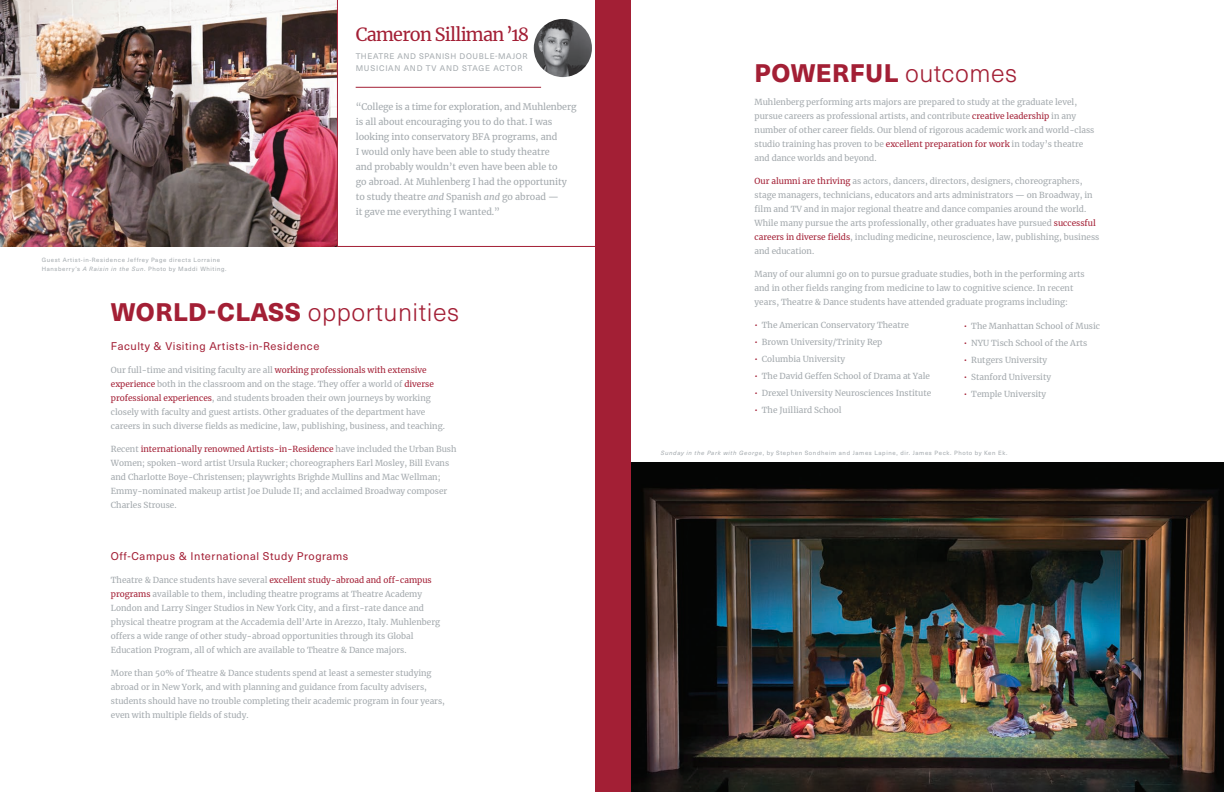
<style>
.page{position:relative;width:1224px;height:792px;background:#fff}
.page>*{position:absolute;margin:0;border:0;box-sizing:border-box;transform-origin:0 0}
.t1{font:300 25px "Neue Haas Unica Pro";letter-spacing:.02em;color:#a31f35}
.t2{font:800 25px "Neue Haas Unica Pro";letter-spacing:.02em;color:#a31f35}
.t3{font:18px "Merriweather";letter-spacing:-.04em;color:#a31f35}
.t4{font:11px "Neue Haas Unica Pro";letter-spacing:.05em;color:#a31f35}
.t5{font:9px/15px "Merriweather";color:#a3a9ad}
.t6{font:8.2px/14px "Merriweather";color:#a3a9ad}
.t7{font:8px "Neue Haas Unica Pro";letter-spacing:.08em;color:#a3a9ad}
.t8{font:6px/9px "Neue Haas Unica Pro";letter-spacing:.1em;color:#a3a9ad}
.s1{font-style:italic}
.s2{font-weight:800}
.s3{color:#a31f35}
.s4{font-weight:300}
</style>
<div class="page">
<img style="left:631px;top:463px;width:593px;height:329px">
<img style="left:0;top:0;width:337px;height:247px">
<svg style="left:337px;top:0;width:258px;height:247px"></svg>
<hr style="left:356px;top:87px;width:185px;height:1px;background:#a31f35">
<div style="left:595px;top:0;width:36px;height:792px;background:#a31f35"></div>
<img style="left:534px;top:19px;width:58px;height:58px;border-radius:29px">
<p class="t8" style="left:42px;top:255px;width:186px">Guest Artist-in-Residence Jeffrey Page directs Lorraine<br>Hansberry’s <span class="s1">A Raisin in the Sun</span>. Photo by Maddi Whiting.</p>
<p class="t3" style="left:356px;top:22px;width:175px">Cameron Silliman ’18</p>
<p class="t7" style="left:356px;top:51px;width:173px">THEATRE AND SPANISH DOUBLE-MAJOR</p>
<p class="t7" style="left:356px;top:63px;width:168px">MUSICIAN AND TV AND STAGE ACTOR</p>
<p class="t5" style="left:356px;top:99px;width:222px">“College is a time for exploration, and Muhlenberg is all about encouraging you to do that. I was looking into conservatory BFA programs, and<br>I would only have been able to study theatre<br>and probably wouldn’t even have been able to<br>go abroad. At Muhlenberg I had the opportunity to study theatre <span class="s1">and</span> Spanish <span class="s1">and</span> go abroad —<br>it gave me everything I wanted.”</p>
<p class="t1" style="left:111px;top:298px;width:350px"><span class="s2">WORLD-CLASS</span> opportunities</p>
<p class="t4" style="left:111px;top:340px;width:210px">Faculty &amp; Visiting Artists-in-Residence</p>
<p class="t6" style="left:111px;top:363px;width:336px">Our full-time and visiting faculty are all <span class="s3">working professionals with extensive experience</span> both in the classroom and on the stage. They offer a world of <span class="s3">diverse professional experiences</span>, and students broaden their own journeys by working closely with faculty and guest artists. Other graduates of the department have careers in such diverse fields as medicine, law, publishing, business, and teaching.</p>
<p class="t6" style="left:111px;top:442px;width:347px">Recent <span class="s3">internationally renowned Artists-in-Residence</span> have included the Urban Bush Women; spoken-word artist Ursula Rucker; choreographers Earl Mosley, Bill Evans and Charlotte Boye-Christensen; playwrights Brighde Mullins and Mac Wellman; Emmy-nominated makeup artist Joe Dulude II; and acclaimed Broadway composer Charles Strouse.</p>
<p class="t4" style="left:111px;top:550px;width:239px">Off-Campus &amp; International Study Programs</p>
<p class="t6" style="left:111px;top:573px;width:331px">Theatre &amp; Dance students have several <span class="s3">excellent study-abroad and off-campus programs</span> available to them, including theatre programs at Theatre Academy London and Larry Singer Studios in New York City, and a first-rate dance and physical theatre program at the Accademia dell’Arte in Arezzo, Italy. Muhlenberg offers a wide range of other study-abroad opportunities through its Global Education Program, all of which are available to Theatre &amp; Dance majors.</p>
<p class="t6" style="left:111px;top:666px;width:336px">More than 50% of Theatre &amp; Dance students spend at least a semester studying abroad or in New York, and with planning and guidance from faculty advisers, students should have no trouble completing their academic program in four years, even with multiple fields of study.</p>
<p class="t2" style="left:755px;top:58px;width:264px">POWERFUL <span class="s4">outcomes</span></p>
<p class="t6" style="left:755px;top:95px;width:341px">Muhlenberg performing arts majors are prepared to study at the graduate level, pursue careers as professional artists, and contribute <span class="s3">creative leadership</span> in any number of other career fields. Our blend of rigorous academic work and world-class studio training has proven to be <span class="s3">excellent preparation for work</span> in today’s theatre and dance worlds and beyond.</p>
<p class="t6" style="left:755px;top:174px;width:346px"><span class="s3">Our alumni are thriving</span> as actors, dancers, directors, designers, choreographers, stage managers, technicians, educators and arts administrators — on Broadway, in film and TV and in major regional theatre and dance companies around the world.<br>While many pursue the arts professionally, other graduates have pursued <span class="s3">successful careers in diverse fields</span>, including medicine, neuroscience, law, publishing, business and education.</p>
<p class="t6" style="left:755px;top:267px;width:332px">Many of our alumni go on to pursue graduate studies, both in the performing arts and in other fields ranging from medicine to law to cognitive science. In recent years, Theatre &amp; Dance students have attended graduate programs including:</p>
<p class="t6" style="left:755px;top:318px;width:156px"><span class="s3">•</span> The American Conservatory Theatre</p>
<p class="t6" style="left:755px;top:335px;width:129px"><span class="s3">•</span> Brown University/Trinity Rep</p>
<p class="t6" style="left:755px;top:352px;width:92px"><span class="s3">•</span> Columbia University</p>
<p class="t6" style="left:755px;top:369px;width:177px"><span class="s3">•</span> The David Geffen School of Drama at Yale</p>
<p class="t6" style="left:755px;top:386px;width:178px"><span class="s3">•</span> Drexel University Neurosciences Institute</p>
<p class="t6" style="left:755px;top:403px;width:89px"><span class="s3">•</span> The Juilliard School</p>
<p class="t6" style="left:964px;top:319px;width:138px"><span class="s3">•</span> The Manhattan School of Music</p>
<p class="t6" style="left:964px;top:336px;width:125px"><span class="s3">•</span> NYU Tisch School of the Arts</p>
<p class="t6" style="left:964px;top:353px;width:85px"><span class="s3">•</span> Rutgers University</p>
<p class="t6" style="left:964px;top:370px;width:89px"><span class="s3">•</span> Stanford University</p>
<p class="t6" style="left:964px;top:387px;width:84px"><span class="s3">•</span> Temple University</p>
<p class="t8" style="left:661px;top:448px;width:348px"><span class="s1">Sunday in the Park with George</span>, by Stephen Sondheim and James Lapine, dir. James Peck. Photo by Ken Ek.</p>
</div>
